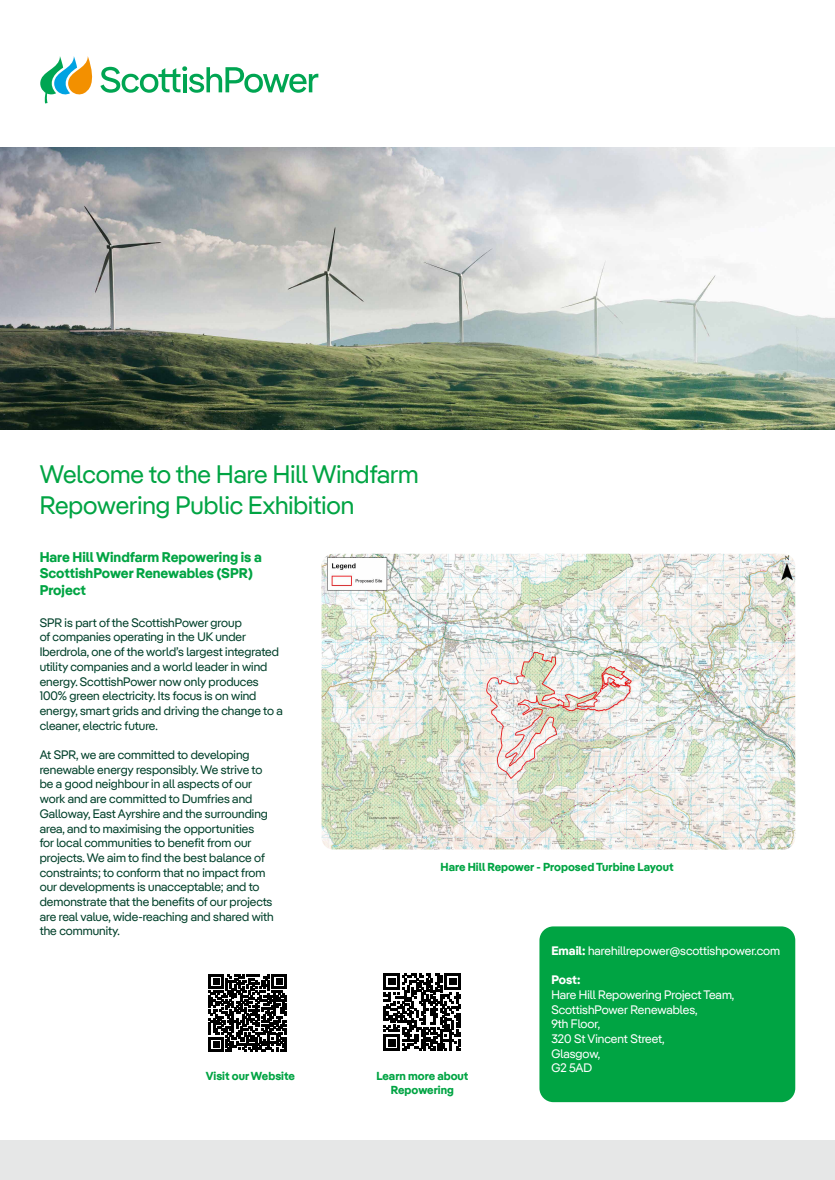
<style>
.page{position:relative;width:835px;height:1180px;background:#fff}
.page>*{position:absolute;margin:0;border:0;box-sizing:border-box;transform-origin:0 0}
.t1{font:25.2px/30.2px "Iber Pangea";color:#00a443}
.t2{font:700 14px/16.8px "Iber Pangea";color:#00a443}
.t3{font:12.25px/14.7px "Iber Pangea";color:#00402a}
.t4{font:12.25px/14.7px "Iber Pangea";color:#fff}
.t5{font:700 12.25px "Iber Pangea";color:#fff}
.t6{font:700 11.55px/13.9px "Iber Pangea";color:#00a443;text-align:center}
.s1{font-weight:700}
</style>
<div class="page">
<svg style="left:40px;top:56px;width:278px;height:47px"></svg>
<img style="left:321px;top:554px;width:474px;height:295px">
<img style="left:0;top:148px;width:834px;height:281px">
<svg style="left:209px;top:974px;width:77px;height:77px"></svg>
<svg style="left:383px;top:973px;width:78px;height:77px"></svg>
<div style="left:539px;top:926px;width:256px;height:176px;background:#00a443;border-radius:14px"></div>
<div style="left:0;top:1140px;width:834px;height:40px;background:#e6e7e7"></div>
<h1 class="t1" style="left:40px;top:459px;width:380px">Welcome to the Hare Hill Windfarm<br>Repowering Public Exhibition</h1>
<p class="t2" style="left:40px;top:548px;width:224px">Hare Hill Windfarm Repowering is a<br>ScottishPower Renewables (SPR)<br>Project</p>
<p class="t3" style="left:40px;top:615px;width:245px">SPR is part of the ScottishPower group<br>of companies operating in the UK under Iberdrola, one of the world’s largest integrated utility companies and a world leader in wind energy. ScottishPower now only produces 100% green electricity. Its focus is on wind energy, smart grids and driving the change to a cleaner, electric future.</p>
<p class="t3" style="left:40px;top:747px;width:235px">At SPR, we are committed to developing renewable energy responsibly. We strive to be a good neighbour in all aspects of our work and are committed to Dumfries and Galloway, East Ayrshire and the surrounding area, and to maximising the opportunities<br>for local communities to benefit from our projects. We aim to find the best balance of constraints; to conform that no impact from our developments is unacceptable; and to demonstrate that the benefits of our projects are real value, wide-reaching and shared with the community.</p>
<p class="t6" style="left:440px;top:859px;width:234px">Hare Hill Repower - Proposed Turbine Layout</p>
<p class="t6" style="left:206px;top:1069px;width:91px">Visit our Website</p>
<p class="t6" style="left:376px;top:1069px;width:94px">Learn more about<br>Repowering</p>
<p class="t4" style="left:551px;top:942px;width:230px"><span class="s1">Email:</span> harehillrepower@scottishpower.com</p>
<p class="t5" style="left:551px;top:971px;width:31px">Post:</p>
<p class="t4" style="left:551px;top:987px;width:184px">Hare Hill Repowering Project Team,<br>ScottishPower Renewables,<br>9th Floor,<br>320 St Vincent Street,<br>Glasgow,<br>G2 5AD</p>
</div>
